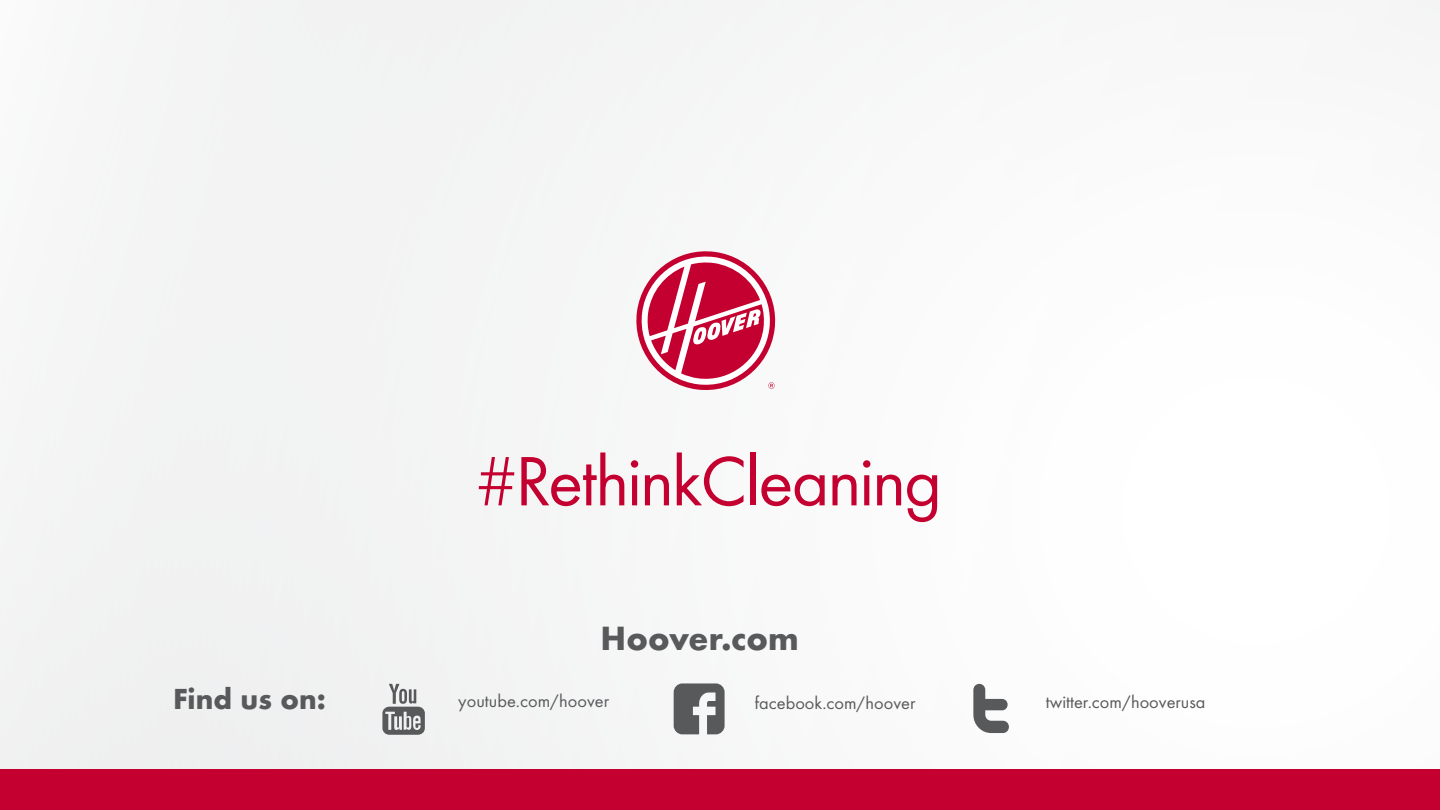
<style>
.page{position:relative;width:1440px;height:810px;background:#f7f7f7}
.page>*{position:absolute;margin:0;border:0;box-sizing:border-box;transform-origin:0 0}
.t1{font:72.5px "Futura";letter-spacing:-.03em;color:#c3002f}
.t2{font:35px "Futura Bld";color:#58595b}
.t3{font:30.25px "Futura Bld";color:#58595b}
.t4{font:18.5px "Futura";color:#58595b}
</style>
<div class="page">
<svg style="left:674px;top:683px;width:51px;height:51px"></svg>
<svg style="left:973px;top:684px;width:36px;height:49px"></svg>
<svg style="left:382px;top:684px;width:43px;height:51px"></svg>
<div style="left:0;top:769px;width:1440px;height:41px;background:#c3002f"></div>
<svg style="left:636px;top:251px;width:140px;height:139px"></svg>
<h1 class="t1" style="left:475px;top:433px;width:468px">#RethinkCleaning</h1>
<h2 class="t2" style="left:601px;top:615px;width:200px">Hoover.com</h2>
<h3 class="t3" style="left:173px;top:679px;width:154px">Find us on:</h3>
<p class="t4" style="left:458px;top:688px;width:152px">youtube.com/hoover</p>
<p class="t4" style="left:755px;top:690px;width:162px">facebook.com/hoover</p>
<p class="t4" style="left:1046px;top:690px;width:161px">twitter.com/hooverusa</p>
</div>
